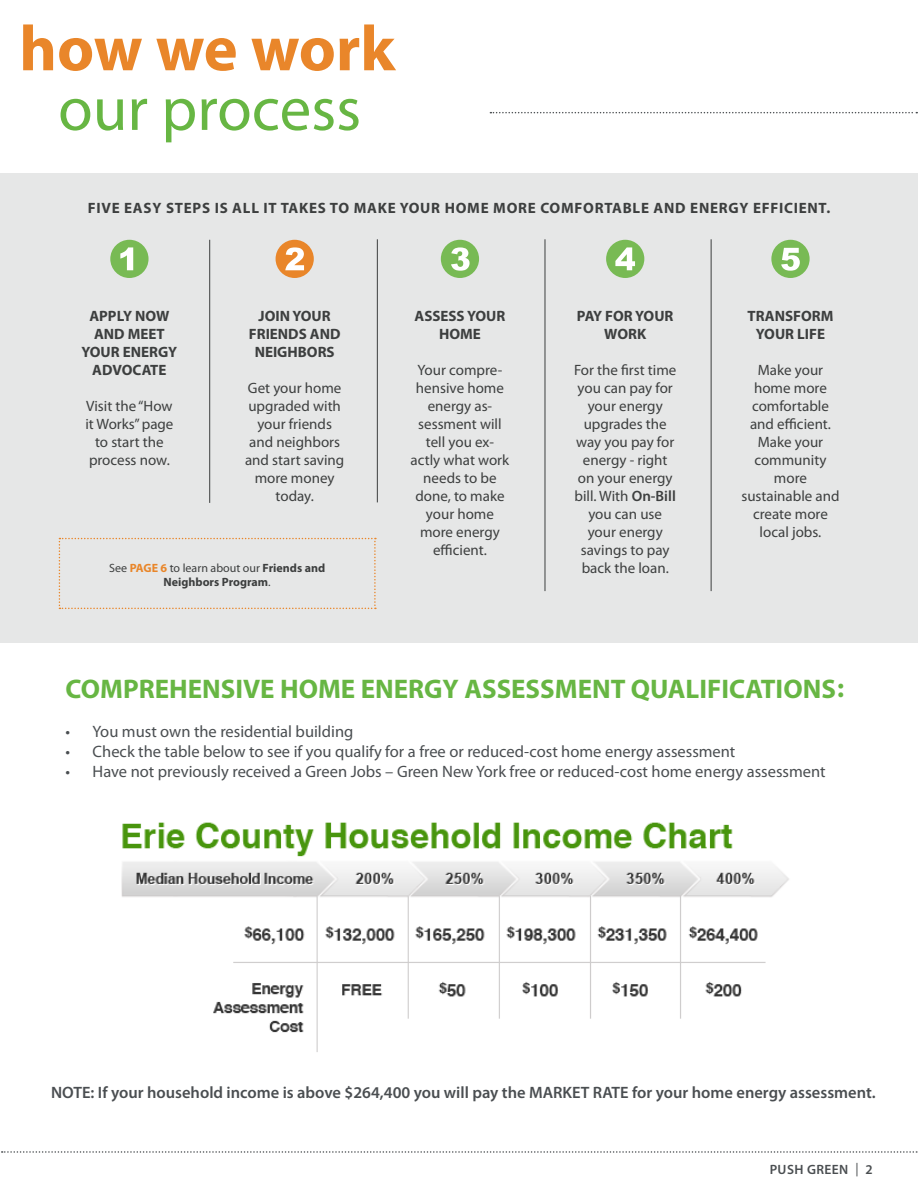
<style>
.page{position:relative;width:918px;height:1188px;background:#fff}
.page>*{position:absolute;margin:0;border:0;box-sizing:border-box;transform-origin:0 0}
.t1{font:700 64.5px "Myriad Pro";letter-spacing:-.005em;color:#e9862a}
.t2{font:63px "Myriad Pro";color:#67b643}
.t3{font:700 27px "Myriad Pro";color:#67b643}
.t4{font:16.5px "Myriad Pro";color:#4a4e51}
.t5{font:600 16.5px "Myriad Pro";color:#4a4e51}
.t6{font:15px/18px "Myriad Pro";color:#3d3f3f;text-align:center}
.t7{font:700 15px/18px "Myriad Pro";color:#3d3f3f;text-align:center}
.t8{font:700 15px "Myriad Pro";letter-spacing:.05em;color:#3d3f3f}
.t9{font:600 13.5px "Myriad Pro";letter-spacing:.03em;color:#4a4e51}
.t10{font:700 12px/14.4px "Myriad Pro";color:#3d3f3f;text-align:center}
.s1{font-weight:400}
.s2{color:#e9862a}
.s3{font-weight:600}
</style>
<div class="page">
<img style="left:121px;top:822px;width:668px;height:230px">
<svg style="left:2px;top:1151px;width:916px;height:2px"></svg>
<svg style="left:490px;top:112px;width:427px;height:1px"></svg>
<div style="left:0;top:173px;width:918px;height:470px;background:#e6e7e7"></div>
<div style="left:110px;top:240px;width:39px;height:38px;background:#78ba54;border-radius:50%"></div>
<svg style="left:120px;top:247px;width:13px;height:23px"></svg>
<div style="left:276px;top:240px;width:38px;height:38px;background:#e9862a;border-radius:50%"></div>
<svg style="left:285px;top:247px;width:19px;height:23px"></svg>
<div style="left:441px;top:240px;width:38px;height:38px;background:#78ba54;border-radius:50%"></div>
<svg style="left:451px;top:247px;width:19px;height:24px"></svg>
<div style="left:606px;top:240px;width:38px;height:38px;background:#78ba54;border-radius:50%"></div>
<svg style="left:615px;top:247px;width:20px;height:23px"></svg>
<div style="left:771px;top:240px;width:39px;height:38px;background:#78ba54;border-radius:50%"></div>
<svg style="left:781px;top:248px;width:19px;height:23px"></svg>
<svg style="left:59px;top:538px;width:317px;height:71px"></svg>
<hr style="left:209px;top:240px;width:1px;height:263px;background:#3d3f3f">
<hr style="left:377px;top:239px;width:1px;height:263px;background:#3d3f3f">
<hr style="left:545px;top:239px;width:1px;height:352px;background:#3d3f3f">
<hr style="left:711px;top:239px;width:1px;height:352px;background:#3d3f3f">
<h1 class="t1" style="left:19px;top:6px;width:377px">how we work</h1>
<h2 class="t2" style="left:58px;top:70px;width:304px">our process</h2>
<p class="t8" style="left:88px;top:198px;width:744px">FIVE EASY STEPS IS ALL IT TAKES TO MAKE YOUR HOME MORE COMFORTABLE AND ENERGY EFFICIENT.</p>
<p class="t7" style="left:82px;top:307px;width:97px">APPLY NOW<br>AND MEET<br>YOUR ENERGY<br>ADVOCATE</p>
<p class="t6" style="left:85px;top:397px;width:90px">Visit the “How it Works” page to start the process now.</p>
<p class="t7" style="left:249px;top:307px;width:93px">JOIN YOUR<br>FRIENDS AND<br>NEIGHBORS</p>
<p class="t6" style="left:245px;top:379px;width:101px">Get your home upgraded with your friends and neighbors and start saving more money today.</p>
<p class="t10" style="left:109px;top:560px;width:218px"><span class="s1">See</span> <span class="s2">PAGE 6</span> <span class="s1">to learn about our</span> Friends and<br>Neighbors Program<span class="s1">.</span></p>
<p class="t7" style="left:415px;top:307px;width:92px">ASSESS YOUR<br>HOME</p>
<p class="t6" style="left:411px;top:361px;width:100px">Your compre&shy;hensive home energy as&shy;sessment will tell you ex&shy;actly what work needs to be done, to make your home more energy efficient.</p>
<p class="t7" style="left:577px;top:307px;width:98px">PAY FOR YOUR<br>WORK</p>
<p class="t6" style="left:574px;top:361px;width:104px">For the first time you can pay for your energy upgrades the way you pay for energy - right on your energy bill. With <span class="s3">On-Bill </span>you can use your energy savings to pay back the loan.</p>
<p class="t7" style="left:748px;top:307px;width:87px">TRANSFORM<br>YOUR LIFE</p>
<p class="t6" style="left:741px;top:361px;width:100px">Make your home more comfortable and efficient.<br>Make your community more sustainable and create more local jobs.</p>
<h3 class="t3" style="left:66px;top:671px;width:780px">COMPREHENSIVE HOME ENERGY ASSESSMENT QUALIFICATIONS:</h3>
<p class="t4" style="left:66px;top:721px;width:289px">• You must own the residential building</p>
<p class="t4" style="left:66px;top:741px;width:671px">• Check the table below to see if you qualify for a free or reduced-cost home energy assessment</p>
<p class="t4" style="left:66px;top:761px;width:762px">• Have not previously received a Green Jobs – Green New York free or reduced-cost home energy assessment</p>
<p class="t5" style="left:51px;top:1082px;width:826px">NOTE: If your household income is above $264,400 you will pay the MARKET RATE for your home energy assessment.</p>
<p class="t9" style="left:770px;top:1161px;width:105px">PUSH GREEN <span class="s1">|</span> 2</p>
</div>
